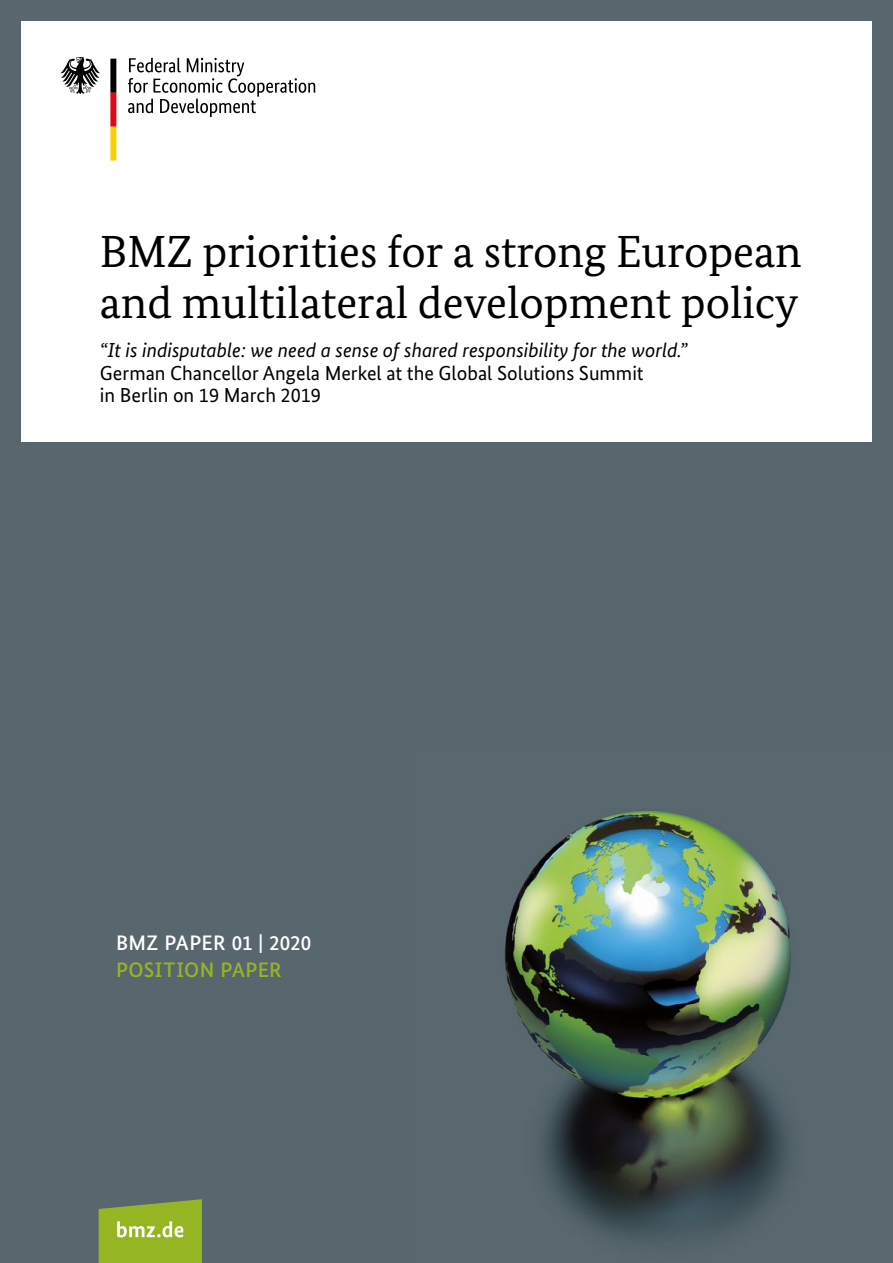
<style>
.page{position:relative;width:893px;height:1263px;background:#58666d}
.page>*{position:absolute;margin:0;border:0;box-sizing:border-box;transform-origin:0 0}
.t1{font:45px/51px "Bundes Serif";color:#000}
.t2{font:500 21px "Bundes Sans";letter-spacing:.005em;color:#fff}
.t3{font:500 21px "Bundes Sans";letter-spacing:.02em;color:#96b522}
.t4{font:20.25px/22.5px "Bundes Sans";color:#000}
.t5{font:italic 20.25px "Bundes Sans";color:#000}
</style>
<div class="page">
<img style="left:505px;top:810px;width:286px;height:430px">
<div style="left:21px;top:21px;width:851px;height:421px;background:#fff"></div>
<svg style="left:128px;top:58px;width:187px;height:59px"></svg>
<svg style="left:60px;top:57px;width:40px;height:37px"></svg>
<svg style="left:110px;top:59px;width:6px;height:101px"></svg>
<svg style="left:99px;top:1199px;width:103px;height:64px"></svg>
<h1 class="t1" style="left:100px;top:225px;width:703px">BMZ priorities for a strong European and multilateral development policy</h1>
<p class="t5" style="left:100px;top:338px;width:589px">“It is indisputable: we need a sense of shared responsibility for the world.”</p>
<p class="t4" style="left:100px;top:361px;width:545px">German Chancellor Angela Merkel at the Global Solutions Summit in Berlin on 19 March 2019</p>
<p class="t2" style="left:116px;top:930px;width:197px">BMZ PAPER 01 | 2020</p>
<p class="t3" style="left:116px;top:957px;width:167px">POSITION PAPER</p>
</div>
